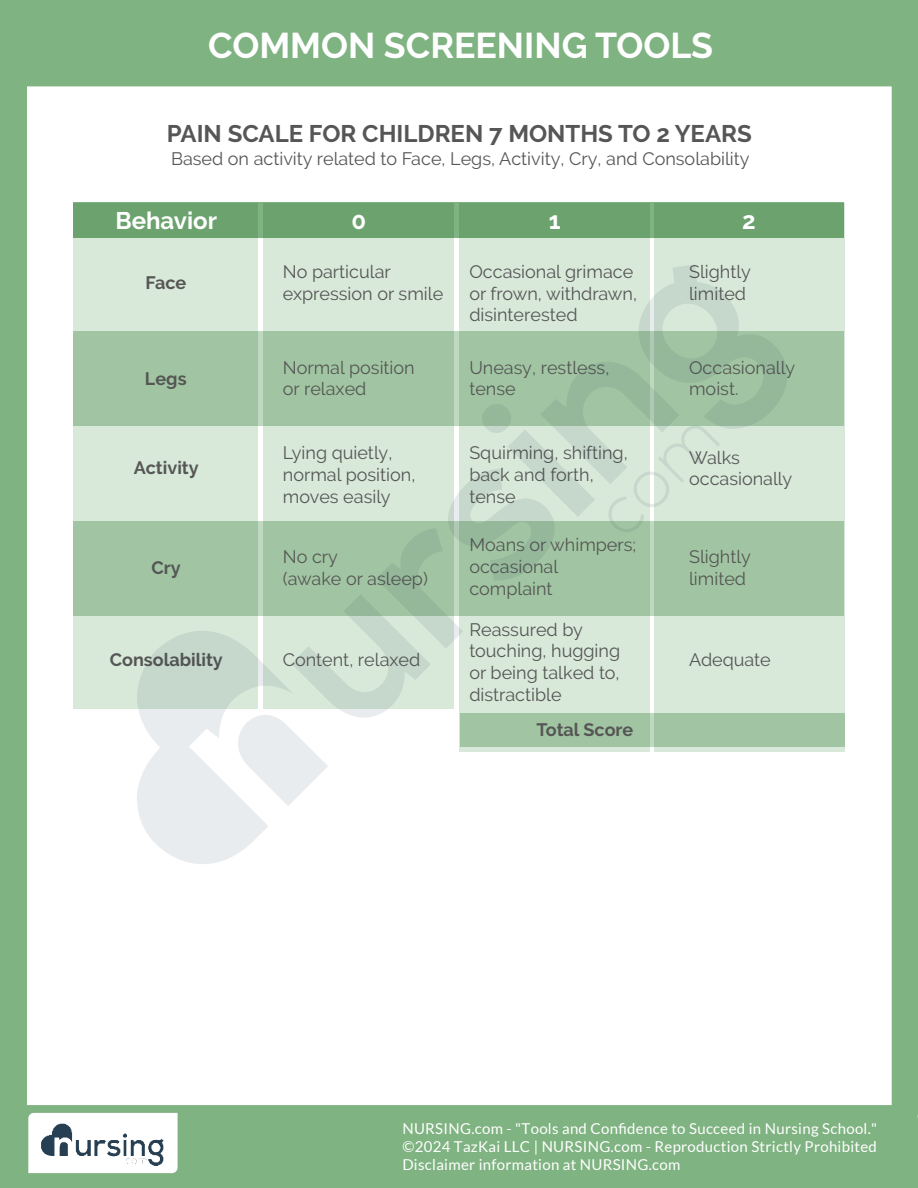
<style>
.page{position:relative;width:918px;height:1188px;background:#fff}
.page>*{position:absolute;margin:0;border:0;box-sizing:border-box;transform-origin:0 0}
.t1{font:700 35.7px "Raleway";color:#fff}
.t2{font:700 24px "Raleway";color:#555655}
.t3{font:700 24px "Raleway";color:#fff}
.t4{font:18px/21.6px "Raleway";color:#555655}
.t5{font:700 18px "Raleway";color:#555655}
.t6{font:15px/18px "Lato";letter-spacing:.02em;color:#fff;text-align:justify}
</style>
<div class="page">
<div style="left:26px;top:0;width:892px;height:86px;background:#7fb381"></div>
<div style="left:26px;top:1105px;width:892px;height:83px;background:#7fb381"></div>
<div style="left:892px;top:2px;width:26px;height:1119px;background:#7fb381"></div>
<div style="left:0;top:0;width:26px;height:1188px;background:#7fb381"></div>
<div style="left:74px;top:203px;width:770px;height:35px;background:#7fb381"></div>
<svg style="left:74px;top:203px;width:184px;height:505px;background:#bed7bf"></svg>
<svg style="left:264px;top:203px;width:190px;height:61px;background:#99bf9b"></svg>
<svg style="left:460px;top:203px;width:190px;height:61px;background:#99bf9b"></svg>
<svg style="left:654px;top:203px;width:190px;height:548px;background:#bcd6bd"></svg>
<div style="left:74px;top:332px;width:770px;height:94px;background:#a1c5a2"></div>
<div style="left:74px;top:521px;width:770px;height:94px;background:#a1c5a2"></div>
<div style="left:460px;top:713px;width:384px;height:33px;background:#a1c5a2"></div>
<svg style="left:28px;top:1113px;width:150px;height:60px"></svg>
<img style="left:36px;top:1118px;width:134px;height:50px">
<svg style="left:137px;top:264px;width:651px;height:600px"></svg>
<h1 class="t1" style="left:208px;top:32px;width:506px">COMMON SCREENING TOOLS</h1>
<h2 class="t2" style="left:167px;top:124px;width:586px">PAIN SCALE FOR CHILDREN 7 MONTHS TO 2 YEARS</h2>
<p class="t4" style="left:171px;top:150px;width:580px">Based on activity related to Face, Legs, Activity, Cry, and Consolability</p>
<h2 class="t3" style="left:115px;top:212px;width:103px">Behavior</h2>
<h2 class="t3" style="left:549px;top:212px;width:13px">1</h2>
<h2 class="t3" style="left:742px;top:212px;width:15px">2</h2>
<h2 class="t3" style="left:352px;top:212px;width:16px">0</h2>
<p class="t5" style="left:146px;top:275px;width:42px">Face</p>
<p class="t4" style="left:283px;top:263px;width:162px">No particular expression or smile</p>
<p class="t4" style="left:469px;top:263px;width:169px">Occasional grimace or frown, withdrawn, disinterested</p>
<p class="t4" style="left:689px;top:263px;width:63px">Slightly limited</p>
<p class="t5" style="left:145px;top:371px;width:43px">Legs</p>
<p class="t4" style="left:283px;top:358px;width:133px">Normal position or relaxed</p>
<p class="t4" style="left:469px;top:358px;width:142px">Uneasy, restless, tense</p>
<p class="t4" style="left:689px;top:358px;width:108px">Occasionally moist.</p>
<p class="t5" style="left:134px;top:461px;width:66px">Activity</p>
<p class="t4" style="left:283px;top:444px;width:134px">Lying quietly, normal position, moves easily</p>
<p class="t4" style="left:469px;top:444px;width:160px">Squirming, shifting, back and forth, tense</p>
<p class="t4" style="left:689px;top:448px;width:105px">Walks occasionally</p>
<p class="t5" style="left:152px;top:561px;width:31px">Cry</p>
<p class="t4" style="left:283px;top:548px;width:146px">No cry<br>(awake or asleep)</p>
<p class="t4" style="left:469px;top:536px;width:168px">Moans or whimpers; occasional complaint</p>
<p class="t4" style="left:689px;top:548px;width:63px">Slightly limited</p>
<p class="t5" style="left:110px;top:653px;width:115px">Consolability</p>
<p class="t4" style="left:283px;top:651px;width:139px">Content, relaxed</p>
<p class="t4" style="left:469px;top:620px;width:152px">Reassured by touching, hugging or being talked to, distractible</p>
<p class="t4" style="left:689px;top:651px;width:83px">Adequate</p>
<p class="t5" style="left:536px;top:723px;width:98px">Total Score</p>
<p class="t6" style="left:402px;top:1120px;width:476px">NURSING.com - "Tools and Confidence to Succeed in Nursing School." ©2024 TazKai LLC | NURSING.com - Reproduction Strictly Prohibited Disclaimer information at NURSING.com</p>
</div>
